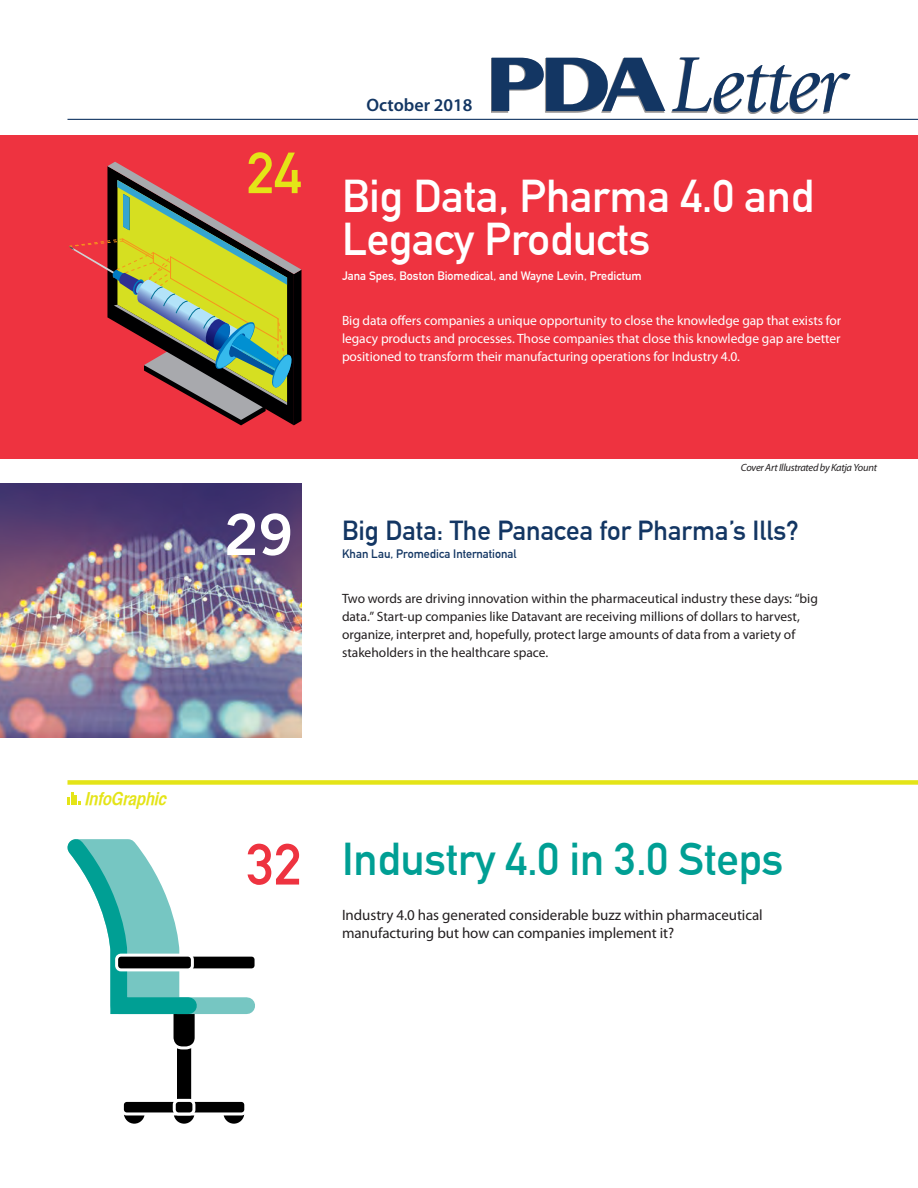
<style>
.page{position:relative;width:918px;height:1188px;background:#fff}
.page>*{position:absolute;margin:0;border:0;box-sizing:border-box;transform-origin:0 0}
.t1{font:700 57px "DIN Alternate";color:#e4e417}
.t2{font:700 57px "Trade Gothic No.2";color:#fff}
.t3{font:700 57px "DIN Alternate";color:#ee3340}
.t4{font:700 45px/43.5px "DIN Alternate";letter-spacing:-.005em;color:#fff}
.t5{font:700 45px "DIN Alternate";letter-spacing:-.005em;color:#009f94}
.t6{font:700 27px "DIN Alternate";color:#133663}
.t7{font:600 18px "Myriad Pro";color:#133663}
.t8{font:italic 18px "Helvetica CY Bold";letter-spacing:-.005em;color:#e4e417}
.t9{font:15px/18px "Myriad Pro";letter-spacing:-.005em;color:#231f20}
.t10{font:13.5px/18px "Myriad Pro";color:#231f20}
.t11{font:13.5px/18px "Myriad Pro";letter-spacing:-.005em;color:#fff;text-align:justify}
.t12{font:700 12px "DIN Alternate";color:#fff}
.t13{font:700 12px "DIN Alternate";color:#133663}
.t14{font:italic 10.5px "Myriad Pro";letter-spacing:-.025em;color:#231f20}
</style>
<div class="page">
<div style="left:491px;top:58px;width:359px;height:55px;background:#231f20;opacity:.5"></div>
<svg style="left:492px;top:58px;width:173px;height:53px"></svg>
<svg style="left:672px;top:57px;width:178px;height:55px"></svg>
<hr style="left:68px;top:119px;width:850px;height:1px;background:#133663">
<div style="left:0;top:135px;width:918px;height:324px;background:#ee3340"></div>
<svg style="left:69px;top:162px;width:232px;height:263px"></svg>
<img style="left:0;top:483px;width:302px;height:255px">
<div style="left:68px;top:780px;width:850px;height:5px;background:#e4e417"></div>
<svg style="left:68px;top:792px;width:12px;height:13px"></svg>
<svg style="left:177px;top:1048px;width:15px;height:51px"></svg>
<div style="left:172px;top:1004px;width:24px;height:44px;background:#000;border-radius:10px"></div>
<div style="left:171px;top:1002px;width:27px;height:47px;border:3px solid #fff;border-radius:10px"></div>
<div style="left:177px;top:997px;width:70px;height:17px;background:#76c6c2"></div>
<svg style="left:67px;top:839px;width:138px;height:183px"></svg>
<div style="left:180px;top:955px;width:76px;height:15px;background:#000;border-radius:4px"></div>
<div style="left:179px;top:954px;width:79px;height:17px;border:3px solid #fff;border-radius:4px"></div>
<div style="left:117px;top:955px;width:75px;height:15px;background:#000;border-radius:4px"></div>
<div style="left:115px;top:954px;width:79px;height:17px;border:3px solid #fff;border-radius:4px"></div>
<svg style="left:223px;top:1103px;width:21px;height:21px"></svg>
<svg style="left:124px;top:1103px;width:21px;height:21px"></svg>
<svg style="left:174px;top:1103px;width:21px;height:21px"></svg>
<div style="left:122px;top:1100px;width:124px;height:14px;background:#000;border-radius:4px"></div>
<div style="left:121px;top:1099px;width:126px;height:16px;border:3px solid #fff;border-radius:4px"></div>
<div style="left:173px;top:1099px;width:22px;height:16px;border:3px solid #fff;border-radius:4px"></div>
<h3 class="t8" style="left:86px;top:788px;width:83px">InfoGraphic</h3>
<h1 class="t1" style="left:247px;top:130px;width:56px">24</h1>
<h1 class="t2" style="left:224px;top:499px;width:71px">29</h1>
<h3 class="t7" style="left:367px;top:93px;width:107px">October 2018</h3>
<h2 class="t4" style="left:342px;top:171px;width:474px">Big Data, Pharma 4.0 and<br>Legacy Products</h2>
<p class="t12" style="left:342px;top:267px;width:301px">Jana Spes, Boston Biomedical, and Wayne Levin, Predictum</p>
<p class="t11" style="left:342px;top:311px;width:501px">Big data offers companies a unique opportunity to close the knowledge gap that exists for legacy products and processes. Those companies that close this knowledge gap are better positioned to transform their manufacturing operations for Industry 4.0.</p>
<p class="t14" style="left:741px;top:461px;width:138px">Cover Art Illustrated by Katja Yount</p>
<h3 class="t6" style="left:342px;top:510px;width:458px">Big Data: The Panacea for Pharma’s Ills?</h3>
<p class="t13" style="left:342px;top:545px;width:176px">Khan Lau, Promedica International</p>
<p class="t10" style="left:342px;top:589px;width:477px">Two words are driving innovation within the pharmaceutical industry these days: “big data.” Start-up companies like Datavant are receiving millions of dollars to harvest, organize, interpret and, hopefully, protect large amounts of data from a variety of stakeholders in the healthcare space.</p>
<h1 class="t3" style="left:247px;top:821px;width:56px">32</h1>
<h2 class="t5" style="left:342px;top:825px;width:443px">Industry 4.0 in 3.0 Steps</h2>
<p class="t9" style="left:342px;top:906px;width:422px">Industry 4.0 has generated considerable buzz within pharmaceutical manufacturing but how can companies implement it?</p>
</div>
